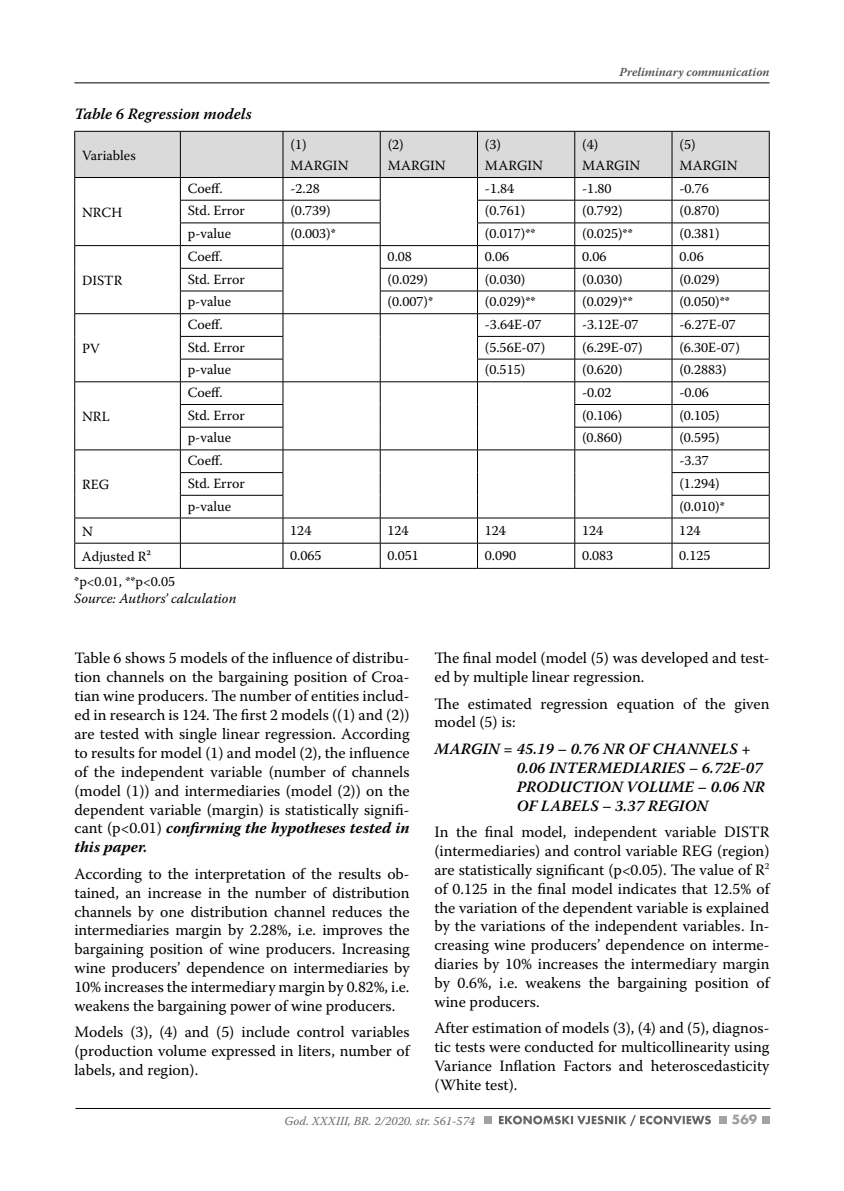
<style>
.page{position:relative;width:844px;height:1191px;background:#fff}
.page>*{position:absolute;margin:0;border:0;box-sizing:border-box;transform-origin:0 0}
.t1{font:15.75px/18.9px "Warnock Pro";color:#000;text-align:justify}
.t2{font:italic 600 15.75px/18.9px "Warnock Pro";color:#000}
.t3{font:14px/21px "Warnock Pro";color:#000}
.t4{font:italic 14px "Warnock Pro";color:#000}
.t5{font:700 14px "Futura TOT";color:#9c9c9c}
.t6{font:italic 12.25px "Warnock Pro";color:#676767}
.t7{font:italic 600 12.25px "Warnock Pro";color:#4f4f4f}
.s1{font-weight:700;font-style:italic}
</style>
<div class="page">
<hr style="left:74px;top:83px;width:695px;height:1px;background:#000">
<hr style="left:75px;top:1108px;width:695px;height:1px;background:#000">
<div style="left:483px;top:1115px;width:8px;height:8px;background:#a3a3a3"></div>
<div style="left:718px;top:1115px;width:8px;height:8px;background:#a3a3a3"></div>
<div style="left:761px;top:1115px;width:8px;height:8px;background:#a3a3a3"></div>
<svg style="left:499px;top:1115px;width:211px;height:11px"></svg>
<svg style="left:74px;top:132px;width:695px;height:436px"></svg>
<hr style="left:74px;top:568px;width:106px;height:1px;background:#000">
<hr style="left:180px;top:568px;width:103px;height:1px;background:#000">
<hr style="left:283px;top:568px;width:97px;height:1px;background:#000">
<hr style="left:380px;top:568px;width:97px;height:1px;background:#000">
<hr style="left:477px;top:568px;width:97px;height:1px;background:#000">
<hr style="left:574px;top:568px;width:97px;height:1px;background:#000">
<hr style="left:671px;top:568px;width:98px;height:1px;background:#000">
<hr style="left:74px;top:131px;width:106px;height:1px;background:#000">
<hr style="left:74px;top:132px;width:1px;height:45px;background:#000">
<hr style="left:180px;top:131px;width:103px;height:1px;background:#000">
<hr style="left:283px;top:131px;width:97px;height:1px;background:#000">
<hr style="left:380px;top:131px;width:97px;height:1px;background:#000">
<hr style="left:477px;top:131px;width:97px;height:1px;background:#000">
<hr style="left:574px;top:131px;width:97px;height:1px;background:#000">
<hr style="left:671px;top:131px;width:98px;height:1px;background:#000">
<hr style="left:768px;top:132px;width:1px;height:45px;background:#000">
<hr style="left:74px;top:177px;width:106px;height:1px;background:#000">
<hr style="left:180px;top:177px;width:103px;height:1px;background:#000">
<hr style="left:283px;top:177px;width:97px;height:1px;background:#000">
<hr style="left:380px;top:177px;width:97px;height:1px;background:#000">
<hr style="left:477px;top:177px;width:97px;height:1px;background:#000">
<hr style="left:574px;top:177px;width:97px;height:1px;background:#000">
<hr style="left:671px;top:177px;width:98px;height:1px;background:#000">
<p class="t7" style="left:619px;top:65px;width:151px">Preliminary communication</p>
<p class="t2" style="left:74px;top:104px;width:179px">Table 6 Regression models</p>
<p class="t3" style="left:82px;top:144px;width:55px">Variables</p>
<p class="t3" style="left:290px;top:134px;width:59px">(1)<br>MARGIN</p>
<p class="t3" style="left:387px;top:134px;width:59px">(2)<br>MARGIN</p>
<p class="t3" style="left:485px;top:134px;width:59px">(3)<br>MARGIN</p>
<p class="t3" style="left:582px;top:134px;width:59px">(4)<br>MARGIN</p>
<p class="t3" style="left:679px;top:134px;width:59px">(5)<br>MARGIN</p>
<p class="t3" style="left:82px;top:201px;width:42px">NRCH</p>
<p class="t3" style="left:188px;top:177px;width:36px">Coeff.</p>
<p class="t3" style="left:290px;top:177px;width:31px">-2.28</p>
<p class="t3" style="left:485px;top:177px;width:31px">-1.84</p>
<p class="t3" style="left:582px;top:177px;width:31px">-1.80</p>
<p class="t3" style="left:679px;top:177px;width:31px">-0.76</p>
<p class="t3" style="left:188px;top:200px;width:59px">Std. Error</p>
<p class="t3" style="left:290px;top:200px;width:42px">(0.739)</p>
<p class="t3" style="left:485px;top:200px;width:42px">(0.761)</p>
<p class="t3" style="left:582px;top:200px;width:42px">(0.792)</p>
<p class="t3" style="left:679px;top:200px;width:42px">(0.870)</p>
<p class="t3" style="left:188px;top:223px;width:45px">p-value</p>
<p class="t3" style="left:290px;top:223px;width:47px">(0.003)*</p>
<p class="t3" style="left:485px;top:223px;width:52px">(0.017)**</p>
<p class="t3" style="left:582px;top:223px;width:52px">(0.025)**</p>
<p class="t3" style="left:679px;top:223px;width:42px">(0.381)</p>
<p class="t3" style="left:82px;top:269px;width:42px">DISTR</p>
<p class="t3" style="left:82px;top:337px;width:19px">PV</p>
<p class="t3" style="left:82px;top:406px;width:29px">NRL</p>
<p class="t3" style="left:82px;top:474px;width:29px">REG</p>
<p class="t3" style="left:188px;top:245px;width:36px">Coeff.</p>
<p class="t3" style="left:387px;top:245px;width:26px">0.08</p>
<p class="t3" style="left:485px;top:245px;width:26px">0.06</p>
<p class="t3" style="left:582px;top:245px;width:26px">0.06</p>
<p class="t3" style="left:679px;top:245px;width:26px">0.06</p>
<p class="t3" style="left:188px;top:268px;width:59px">Std. Error</p>
<p class="t3" style="left:387px;top:268px;width:42px">(0.029)</p>
<p class="t3" style="left:484px;top:268px;width:42px">(0.030)</p>
<p class="t3" style="left:582px;top:268px;width:42px">(0.030)</p>
<p class="t3" style="left:679px;top:268px;width:42px">(0.029)</p>
<p class="t3" style="left:188px;top:291px;width:45px">p-value</p>
<p class="t3" style="left:387px;top:291px;width:47px">(0.007)*</p>
<p class="t3" style="left:484px;top:291px;width:52px">(0.029)**</p>
<p class="t3" style="left:582px;top:291px;width:52px">(0.029)**</p>
<p class="t3" style="left:679px;top:291px;width:52px">(0.050)**</p>
<p class="t3" style="left:188px;top:314px;width:36px">Coeff.</p>
<p class="t3" style="left:484px;top:314px;width:58px">-3.64E-07</p>
<p class="t3" style="left:582px;top:314px;width:58px">-3.12E-07</p>
<p class="t3" style="left:679px;top:314px;width:58px">-6.27E-07</p>
<p class="t3" style="left:188px;top:336px;width:59px">Std. Error</p>
<p class="t3" style="left:484px;top:336px;width:62px">(5.56E-07)</p>
<p class="t3" style="left:582px;top:336px;width:62px">(6.29E-07)</p>
<p class="t3" style="left:679px;top:336px;width:62px">(6.30E-07)</p>
<p class="t3" style="left:188px;top:359px;width:45px">p-value</p>
<p class="t3" style="left:484px;top:359px;width:42px">(0.515)</p>
<p class="t3" style="left:582px;top:359px;width:42px">(0.620)</p>
<p class="t3" style="left:679px;top:359px;width:49px">(0.2883)</p>
<p class="t3" style="left:188px;top:382px;width:36px">Coeff.</p>
<p class="t3" style="left:582px;top:382px;width:31px">-0.02</p>
<p class="t3" style="left:679px;top:382px;width:31px">-0.06</p>
<p class="t3" style="left:188px;top:404px;width:59px">Std. Error</p>
<p class="t3" style="left:582px;top:404px;width:42px">(0.106)</p>
<p class="t3" style="left:679px;top:404px;width:42px">(0.105)</p>
<p class="t3" style="left:188px;top:427px;width:45px">p-value</p>
<p class="t3" style="left:582px;top:427px;width:42px">(0.860)</p>
<p class="t3" style="left:679px;top:427px;width:42px">(0.595)</p>
<p class="t3" style="left:188px;top:450px;width:36px">Coeff.</p>
<p class="t3" style="left:679px;top:450px;width:31px">-3.37</p>
<p class="t3" style="left:188px;top:472px;width:59px">Std. Error</p>
<p class="t3" style="left:679px;top:472px;width:42px">(1.294)</p>
<p class="t3" style="left:188px;top:495px;width:45px">p-value</p>
<p class="t3" style="left:679px;top:495px;width:47px">(0.010)*</p>
<p class="t3" style="left:82px;top:520px;width:12px">N</p>
<p class="t3" style="left:290px;top:519px;width:23px">124</p>
<p class="t3" style="left:387px;top:519px;width:23px">124</p>
<p class="t3" style="left:484px;top:519px;width:23px">124</p>
<p class="t3" style="left:582px;top:519px;width:23px">124</p>
<p class="t3" style="left:679px;top:519px;width:23px">124</p>
<p class="t3" style="left:82px;top:545px;width:71px">Adjusted R²</p>
<p class="t3" style="left:290px;top:544px;width:33px">0.065</p>
<p class="t3" style="left:387px;top:544px;width:33px">0.051</p>
<p class="t3" style="left:484px;top:544px;width:33px">0.090</p>
<p class="t3" style="left:582px;top:544px;width:33px">0.083</p>
<p class="t3" style="left:679px;top:544px;width:33px">0.125</p>
<p class="t3" style="left:74px;top:570px;width:102px">*p&lt;0.01, **p&lt;0.05</p>
<p class="t4" style="left:74px;top:589px;width:163px">Source: Authors’ calculation</p>
<p class="t1" style="left:74px;top:648px;width:336px">Table 6 shows 5 models of the influence of distribu&shy;tion channels on the bargaining position of Croa&shy;tian wine producers. The number of entities includ&shy;ed in research is 124. The first 2 models ((1) and (2)) are tested with single linear regression. According to results for model (1) and model (2), the influence of the independent variable (number of channels (model (1)) and intermediaries (model (2)) on the dependent variable (margin) is statistically signifi&shy;cant (p&lt;0.01) <span class="s1">confirming the hypotheses tested in this paper.</span></p>
<p class="t1" style="left:74px;top:864px;width:336px">According to the interpretation of the results ob&shy;tained, an increase in the number of distribution channels by one distribution channel reduces the intermediaries margin by 2.28%, i.e. improves the bargaining position of wine producers. Increasing wine producers’ dependence on intermediaries by 10% increases the intermediary margin by 0.82%, i.e. weakens the bargaining power of wine producers.</p>
<p class="t1" style="left:74px;top:1022px;width:336px">Models (3), (4) and (5) include control variables (production volume expressed in liters, number of labels, and region).</p>
<p class="t1" style="left:434px;top:648px;width:336px">The final model (model (5) was developed and test&shy;ed by multiple linear regression.</p>
<p class="t1" style="left:434px;top:693px;width:336px">The estimated regression equation of the given model (5) is:</p>
<p class="t2" style="left:516px;top:739px;width:249px;text-indent:-82px">MARGIN = 45.19 – 0.76 NR OF CHANNELS +<br>0.06 INTERMEDIARIES – 6.72E-07<br>PRODUCTION VOLUME – 0.06 NR<br>OF LABELS – 3.37 REGION</p>
<p class="t1" style="left:434px;top:822px;width:336px">In the final model, independent variable DISTR (intermediaries) and control variable REG (region) are statistically significant (p&lt;0.05). The value of R<sup>2 </sup>of 0.125 in the final model indicates that 12.5% of the variation of the dependent variable is explained by the variations of the independent variables. In&shy;creasing wine producers’ dependence on interme&shy;diaries by 10% increases the intermediary margin by 0.6%, i.e. weakens the bargaining position of wine producers.</p>
<p class="t1" style="left:434px;top:1018px;width:336px">After estimation of models (3), (4) and (5), diagnos&shy;tic tests were conducted for multicollinearity using Variance Inflation Factors and heteroscedasticity (White test).</p>
<p class="t6" style="left:284px;top:1113px;width:192px">God. XXXIII, BR. 2/2020. str. 561-574</p>
<p class="t5" style="left:731px;top:1111px;width:27px">569</p>
</div>
